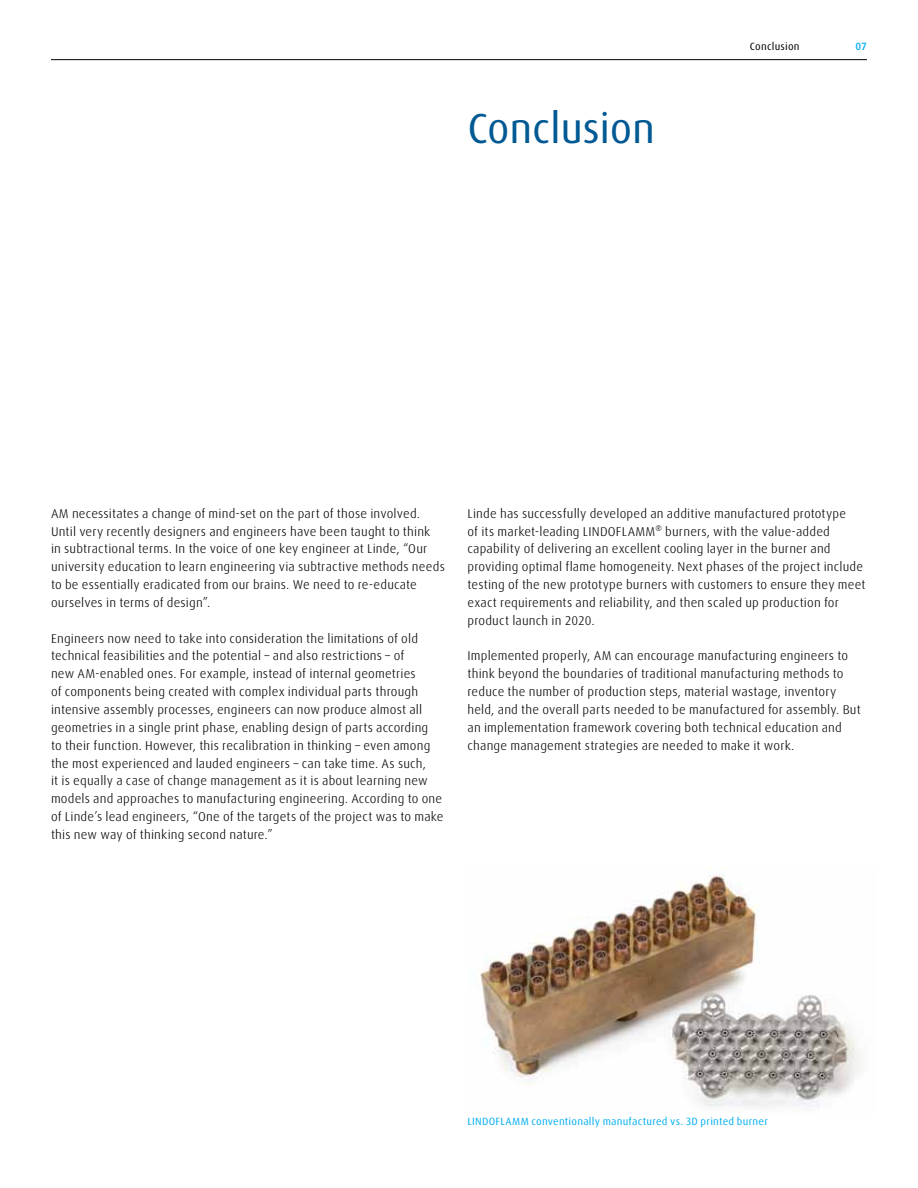
<style>
.page{position:relative;width:918px;height:1188px;background:#fff}
.page>*{position:absolute;margin:0;border:0;box-sizing:border-box;transform-origin:0 0}
.t1{font:42px "Linde Dax Global";letter-spacing:-.01em;color:#005993}
.t2{font:300 12.75px/17.9px "Linde Dax Global";letter-spacing:.01em;color:#000}
.t3{font:10.5px "Linde Dax Global";letter-spacing:.02em;color:#00aeef}
.t4{font:10.5px "Linde Dax Global";letter-spacing:.02em;color:#000}
.t5{font:500 10.5px "Linde Dax Global";color:#00aeef}
</style>
<div class="page">
<img style="left:476px;top:867px;width:387px;height:240px">
<hr style="left:51px;top:59px;width:816px;height:1px;background:#000">
<h1 class="t1" style="left:468px;top:104px;width:189px">Conclusion</h1>
<p class="t4" style="left:750px;top:41px;width:51px">Conclusion</p>
<p class="t5" style="left:856px;top:41px;width:13px">07</p>
<p class="t2" style="left:51px;top:504px;width:395px">AM necessitates a change of mind-set on the part of those involved.<br>Until very recently designers and engineers have been taught to think<br>in subtractional terms. In the voice of one key engineer at Linde, “Our university education to learn engineering via subtractive methods needs to be essentially eradicated from our brains. We need to re-educate ourselves in terms of design”.</p>
<p class="t2" style="left:51px;top:629px;width:394px">Engineers now need to take into consideration the limitations of old technical feasibilities and the potential – and also restrictions – of<br>new AM-enabled ones. For example, instead of internal geometries<br>of components being created with complex individual parts through intensive assembly processes, engineers can now produce almost all geometries in a single print phase, enabling design of parts according<br>to their function. However, this recalibration in thinking – even among the most experienced and lauded engineers – can take time. As such,<br>it is equally a case of change management as it is about learning new models and approaches to manufacturing engineering. According to one of Linde’s lead engineers, “One of the targets of the project was to make this new way of thinking second nature.”</p>
<p class="t2" style="left:468px;top:504px;width:400px">Linde has successfully developed an additive manufactured prototype<br>of its market-leading LINDOFLAMM® burners, with the value-added capability of delivering an excellent cooling layer in the burner and providing optimal flame homogeneity. Next phases of the project include testing of the new prototype burners with customers to ensure they meet exact requirements and reliability, and then scaled up production for product launch in 2020.</p>
<p class="t2" style="left:468px;top:647px;width:395px">Implemented properly, AM can encourage manufacturing engineers to think beyond the boundaries of traditional manufacturing methods to reduce the number of production steps, material wastage, inventory held, and the overall parts needed to be manufactured for assembly. But an implementation framework covering both technical education and change management strategies are needed to make it work.</p>
<p class="t3" style="left:468px;top:1115px;width:302px">LINDOFLAMM conventionally manufactured vs. 3D printed burner</p>
</div>
